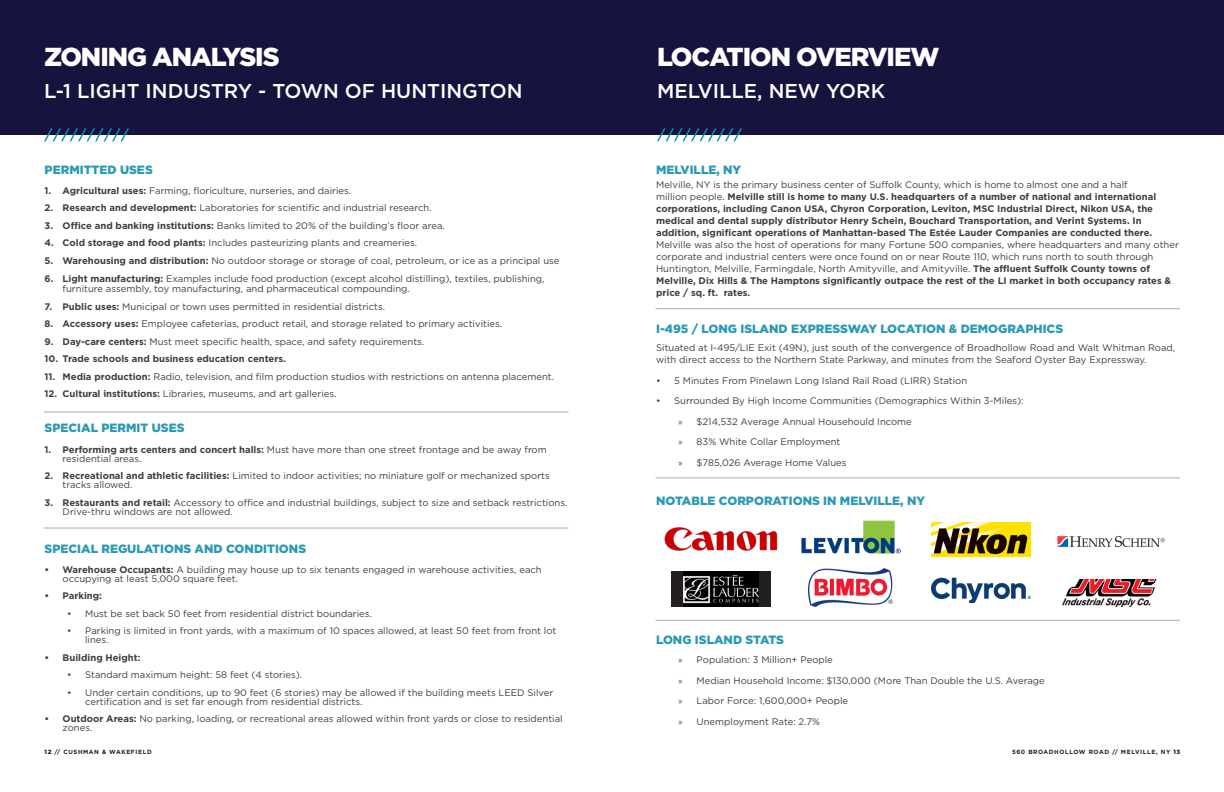
<style>
.page{position:relative;width:1224px;height:792px;background:#fff}
.page>*{position:absolute;margin:0;border:0;box-sizing:border-box;transform-origin:0 0}
.HEADER_1{font:900 26px "Gotham";letter-spacing:-.04em;color:#fff}
.t1{font:500 20px "Gotham";color:#fff}
.HEADER_3{font:900 12px "Gotham";color:#2a99b4}
.HEADER_3-2{font:9.5px/9px "Gotham";color:#3e3e3f}
.HEADER_3-3{font:700 9.5px/12px "Gotham";color:#3e3e3f}
.t2{font:700 6px "Gotham";letter-spacing:.1em;color:#231f20}
.s1{font-weight:700}
.s2{font-weight:400}
.s3{font-family:"Myriad Pro"}
.s4{font-weight:900}
</style>
<div class="page">
<img style="left:1057px;top:535px;width:108px;height:13px">
<img style="left:1063px;top:579px;width:94px;height:28px">
<div style="left:0;top:0;width:1224px;height:135px;background:#17133f"></div>
<svg style="left:44px;top:128px;width:85px;height:14px"></svg>
<svg style="left:657px;top:128px;width:85px;height:14px"></svg>
<img style="left:931px;top:523px;width:100px;height:34px">
<img style="left:664px;top:527px;width:114px;height:24px">
<img style="left:801px;top:520px;width:100px;height:34px">
<img style="left:809px;top:569px;width:84px;height:38px">
<img style="left:931px;top:577px;width:100px;height:26px">
<div style="left:671px;top:571px;width:100px;height:36px;background:#231f20"></div>
<img style="left:684px;top:571px;width:74px;height:36px">
<hr style="left:44px;top:412px;width:524px;height:1px;background:#a9a8aa">
<hr style="left:656px;top:309px;width:524px;height:1px;background:#a9a8aa">
<hr style="left:656px;top:478px;width:524px;height:1px;background:#a9a8aa">
<hr style="left:656px;top:620px;width:524px;height:1px;background:#a9a8aa">
<hr style="left:44px;top:528px;width:524px;height:1px;background:#a9a8aa">
<p class="HEADER_1" style="left:44px;top:39px;width:237px">ZONING ANALYSIS</p>
<p class="t1" style="left:44px;top:78px;width:480px">L-1 LIGHT INDUSTRY - TOWN OF HUNTINGTON</p>
<p class="HEADER_3" style="left:45px;top:161px;width:110px">PERMITTED USES</p>
<p class="HEADER_3-2" style="left:45px;top:186px;width:308px"><span class="s1">1. Agricultural uses:</span> Farming, floriculture, nurseries, and dairies.</p>
<p class="HEADER_3-2" style="left:45px;top:203px;width:389px"><span class="s1">2. Research and development:</span> Laboratories for scientific and industrial research.</p>
<p class="HEADER_3-2" style="left:45px;top:221px;width:402px"><span class="s1">3. Office and banking institutions:</span> Banks limited to 20% of the building’s floor area.</p>
<p class="HEADER_3-2" style="left:45px;top:238px;width:374px"><span class="s1">4. Cold storage and food plants:</span> Includes pasteurizing plants and creameries.</p>
<p class="HEADER_3-2" style="left:45px;top:256px;width:516px"><span class="s1">5. Warehousing and distribution:</span> No outdoor storage or storage of coal, petroleum, or ice as a principal use</p>
<p class="HEADER_3-2" style="left:63px;top:274px;width:483px;line-height:10px;text-indent:-18px"><span class="s1">6. Light manufacturing:</span> Examples include food production (except alcohol distilling), textiles, publishing, furniture assembly, toy manufacturing, and pharmaceutical compounding.</p>
<p class="HEADER_3-2" style="left:45px;top:302px;width:342px"><span class="s1">7. Public uses:</span> Municipal or town uses permitted in residential districts.</p>
<p class="HEADER_3-2" style="left:45px;top:319px;width:459px"><span class="s1">8. Accessory uses:</span> Employee cafeterias, product retail, and storage related to primary activities.</p>
<p class="HEADER_3-2" style="left:45px;top:337px;width:381px"><span class="s1">9. Day-care centers:</span> Must meet specific health, space, and safety requirements.</p>
<p class="HEADER_3-3" style="left:45px;top:353px;width:243px">10. Trade schools and business education centers.</p>
<p class="HEADER_3-2" style="left:45px;top:372px;width:511px"><span class="s1">11. Media production:</span> Radio, television, and film production studios with restrictions on antenna placement.</p>
<p class="HEADER_3-2" style="left:45px;top:389px;width:293px"><span class="s1">12. Cultural institutions:</span> Libraries, museums, and art galleries.</p>
<p class="HEADER_3" style="left:45px;top:420px;width:141px">SPECIAL PERMIT USES</p>
<p class="HEADER_3-2" style="left:63px;top:444px;width:486px;text-indent:-18px"><span class="s1">1. Performing arts centers and concert halls:</span> Must have more than one street frontage and be away from residential areas.</p>
<p class="HEADER_3-2" style="left:63px;top:471px;width:489px;text-indent:-18px"><span class="s1">2. Recreational and athletic facilities:</span> Limited to indoor activities; no miniature golf or mechanized sports tracks allowed.</p>
<p class="HEADER_3-2" style="left:63px;top:498px;width:506px;text-indent:-18px"><span class="s1">3. Restaurants and retail:</span> Accessory to office and industrial buildings, subject to size and setback restrictions.<br>Drive-thru windows are not allowed.</p>
<p class="HEADER_3" style="left:45px;top:541px;width:263px">SPECIAL REGULATIONS AND CONDITIONS</p>
<p class="HEADER_3-2" style="left:63px;top:565px;width:481px;text-indent:-18px"><span class="s1">• Warehouse Occupants:</span> A building may house up to six tenants engaged in warehouse activities, each occupying at least 5,000 square feet.</p>
<p class="HEADER_3-3" style="left:45px;top:590px;width:59px">• Parking:</p>
<p class="HEADER_3-2" style="left:67px;top:609px;width:306px">• Must be set back 50 feet from residential district boundaries.</p>
<p class="HEADER_3-2" style="left:85px;top:626px;width:473px;text-indent:-18px">• Parking is limited in front yards, with a maximum of 10 spaces allowed, at least 50 feet from front lot lines.</p>
<p class="HEADER_3-3" style="left:45px;top:651px;width:97px">• Building Height:</p>
<p class="HEADER_3-2" style="left:67px;top:670px;width:236px">• Standard maximum height: 58 feet (4 stories).</p>
<p class="HEADER_3-2" style="left:85px;top:688px;width:470px;text-indent:-18px">• Under certain conditions, up to 90 feet (6 stories) may be allowed if the building meets LEED Silver certification and is set far enough from residential districts.</p>
<p class="HEADER_3-2" style="left:63px;top:714px;width:502px;text-indent:-18px"><span class="s1">• Outdoor Areas:</span> No parking, loading, or recreational areas allowed within front yards or close to residential zones.</p>
<p class="HEADER_1" style="left:657px;top:39px;width:284px">LOCATION OVERVIEW</p>
<p class="t1" style="left:657px;top:78px;width:230px">MELVILLE, NEW YORK</p>
<p class="HEADER_3" style="left:656px;top:161px;width:87px">MELVILLE, NY</p>
<p class="HEADER_3-3" style="left:656px;top:179px;width:524px"><span class="s2">Melville, NY is the primary business center of Suffolk County, which is home to almost one and a half<br>million people.</span> Melville still is home to many U.S. headquarters of a number of national and international corporations, including Canon USA, Chyron Corporation, Leviton, MSC Industrial Direct, Nikon USA, the medical and dental supply distributor Henry Schein, Bouchard Transportation, and Verint Systems. In addition, significant operations of Manhattan-based The Estée Lauder Companies are conducted there.<br><span class="s2">Melville was also the host of operations for many Fortune 500 companies, where headquarters and many other corporate and industrial centers were once found on or near Route 110, which runs north to south through Huntington, Melville, Farmingdale, North Amityville, and Amityville.</span> The affluent Suffolk County towns of Melville, Dix Hills &amp; The Hamptons significantly outpace the rest of the LI market in both occupancy rates &amp; price / sq. ft. rates.</p>
<p class="HEADER_3" style="left:656px;top:320px;width:409px">I-495 / LONG ISLAND EXPRESSWAY LOCATION &amp; DEMOGRAPHICS</p>
<p class="HEADER_3-2" style="left:656px;top:341px;width:521px;line-height:12px">Situated at I-495/LIE Exit (49N), just south of the convergence of Broadhollow Road and Walt Whitman Road, with direct access to the Northern State Parkway, and minutes from the Seaford Oyster Bay Expressway.</p>
<p class="HEADER_3-2" style="left:656px;top:375px;width:313px">• 5 Minutes From Pinelawn Long Island Rail Road (LIRR) Station</p>
<p class="HEADER_3-2" style="left:656px;top:396px;width:369px">• Surrounded By High Income Communities (Demographics Within 3-Miles):</p>
<p class="HEADER_3-2" style="left:679px;top:416px;width:235px"><span class="s3">»</span> $214,532 Average Annual Househould Income</p>
<p class="HEADER_3-2" style="left:679px;top:437px;width:163px"><span class="s3">»</span> 83% White Collar Employment</p>
<p class="HEADER_3-2" style="left:679px;top:457px;width:170px"><span class="s3">»</span> $785,026 Average Home Values</p>
<p class="HEADER_3" style="left:656px;top:492px;width:271px">NOTABLE CORPORATIONS IN MELVILLE, NY</p>
<p class="HEADER_3" style="left:656px;top:631px;width:129px">LONG ISLAND STATS</p>
<p class="HEADER_3-2" style="left:679px;top:655px;width:156px"><span class="s3">»</span> Population: 3 Million+ People</p>
<p class="HEADER_3-2" style="left:679px;top:676px;width:368px"><span class="s3">»</span> Median Household Income: $130,000 (More Than Double the U.S. Average</p>
<p class="HEADER_3-2" style="left:679px;top:696px;width:171px"><span class="s3">»</span> Labor Force: 1,600,000+ People</p>
<p class="HEADER_3-2" style="left:679px;top:717px;width:143px"><span class="s3">»</span> Unemployment Rate: 2.7%</p>
<p class="t2" style="left:45px;top:748px;width:109px"><span class="s4">12</span> // CUSHMAN &amp; WAKEFIELD</p>
<p class="t2" style="left:1012px;top:748px;width:170px">560 BROADHOLLOW ROAD // MELVILLE, NY <span class="s4">13</span></p>
</div>
